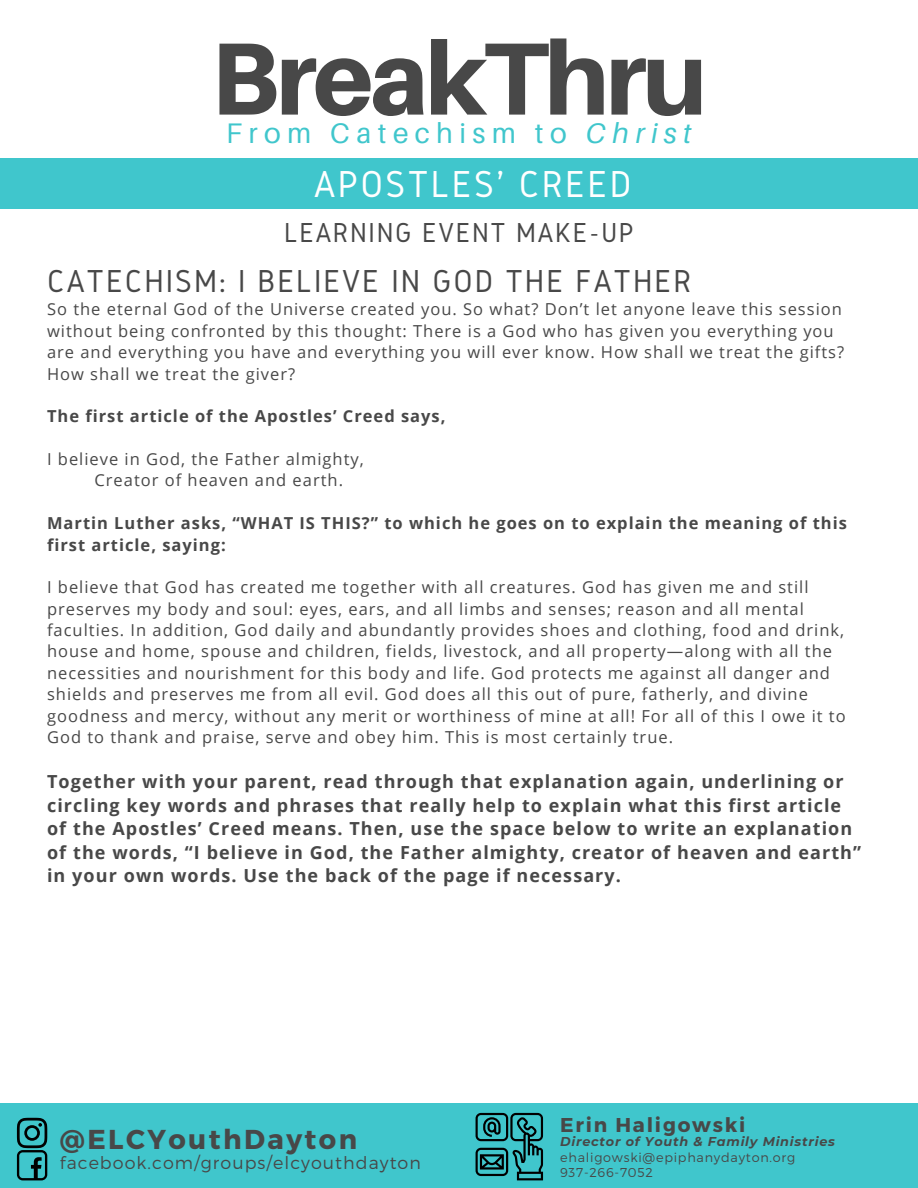
<style>
.page{position:relative;width:918px;height:1188px;background:#fff}
.page>*{position:absolute;margin:0;border:0;box-sizing:border-box;transform-origin:0 0}
.t1{font:800 102.9px "Aileron";letter-spacing:-.035em;color:#484848}
.t2{font:39px "Gidole";letter-spacing:.06em;color:#fff}
.t3{font:33px "Gidole";letter-spacing:.06em;color:#484848}
.t4{font:28.5px "Gidole";letter-spacing:.06em;color:#484848}
.t5{font:28.35px "Aileron";letter-spacing:.225em;color:#40c6cc}
.t6{font:700 27.3px "Montserrat";letter-spacing:.09em;color:#484848}
.t7{font:700 19.95px "Montserrat";letter-spacing:.09em;color:#484848}
.t8{font:700 18px/23.7px "Open Sans";letter-spacing:.06em;color:#484848}
.t9{font:300 17.55px "Montserrat";letter-spacing:.06em;color:#484848}
.t10{font:16.5px/21.3px "Open Sans";letter-spacing:.06em;color:#484848}
.t11{font:700 16.5px/21.3px "Open Sans";letter-spacing:.06em;color:#484848}
.t12{font:300 12.75px "Montserrat";letter-spacing:.06em;color:#484848}
.t13{font:italic 700 12.75px "Montserrat";letter-spacing:.06em;color:#484848}
.s1{font-style:italic}
</style>
<div class="page">
<div style="left:0;top:158px;width:918px;height:51px;background:#40c6cc"></div>
<div style="left:0;top:1103px;width:918px;height:85px;background:#40c6cc"></div>
<svg style="left:476px;top:1113px;width:67px;height:67px"></svg>
<svg style="left:17px;top:1118px;width:30px;height:62px"></svg>
<h6 class="t1" style="left:211px;top:15px;width:498px">BreakThru</h6>
<h2 class="t5" style="left:226px;top:115px;width:87px">From</h2>
<h2 class="t5" style="left:330px;top:115px;width:363px">Catechism to <span class="s1">Christ</span></h2>
<h1 class="t2" style="left:314px;top:163px;width:319px">APOSTLES' CREED</h1>
<h4 class="t4" style="left:284px;top:217px;width:351px">LEARNING EVENT MAKE-UP</h4>
<h5 class="t3" style="left:47px;top:263px;width:646px">CATECHISM: I BELIEVE IN GOD THE FATHER</h5>
<p class="t10" style="left:47px;top:298px;width:799px">So the eternal God of the Universe created you. So what? Don’t let anyone leave this session without being confronted by this thought: There is a God who has given you everything you are and everything you have and everything you will ever know. How shall we treat the gifts?<br>How shall we treat the giver?</p>
<p class="t11" style="left:47px;top:405px;width:400px">The first article of the Apostles’ Creed says,</p>
<p class="t10" style="left:47px;top:448px;width:318px">I believe in God, the Father almighty,</p>
<p class="t10" style="left:95px;top:469px;width:250px">Creator of heaven and earth.</p>
<h5 class="t11" style="left:47px;top:512px;width:801px">Martin Luther asks, “WHAT IS THIS?” to which he goes on to explain the meaning of this first article, saying:</h5>
<p class="t10" style="left:47px;top:576px;width:800px">I believe that God has created me together with all creatures. God has given me and still preserves my body and soul: eyes, ears, and all limbs and senses; reason and all mental faculties. In addition, God daily and abundantly provides shoes and clothing, food and drink, house and home, spouse and children, fields, livestock, and all property—along with all the necessities and nourishment for this body and life. God protects me against all danger and shields and preserves me from all evil. God does all this out of pure, fatherly, and divine goodness and mercy, without any merit or worthiness of mine at all! For all of this I owe it to God to thank and praise, serve and obey him. This is most certainly true.</p>
<p class="t8" style="left:47px;top:769px;width:816px">Together with your parent, read through that explanation again, underlining or circling key words and phrases that really help to explain what this first article of the Apostles’ Creed means. Then, use the space below to write an explanation of the words, “I believe in God, the Father almighty, creator of heaven and earth” in your own words. Use the back of the page if necessary.</p>
<p class="t6" style="left:60px;top:1121px;width:299px">@ELCYouthDayton</p>
<p class="t9" style="left:60px;top:1151px;width:362px">facebook.com/groups/elcyouthdayton</p>
<h3 class="t7" style="left:560px;top:1112px;width:187px">Erin Haligowski</h3>
<p class="t13" style="left:560px;top:1134px;width:276px">Director of Youth &amp; Family Ministries</p>
<p class="t12" style="left:560px;top:1150px;width:237px">ehaligowski@epiphanydayton.org</p>
<p class="t12" style="left:560px;top:1164px;width:94px">937-266-7052</p>
</div>
